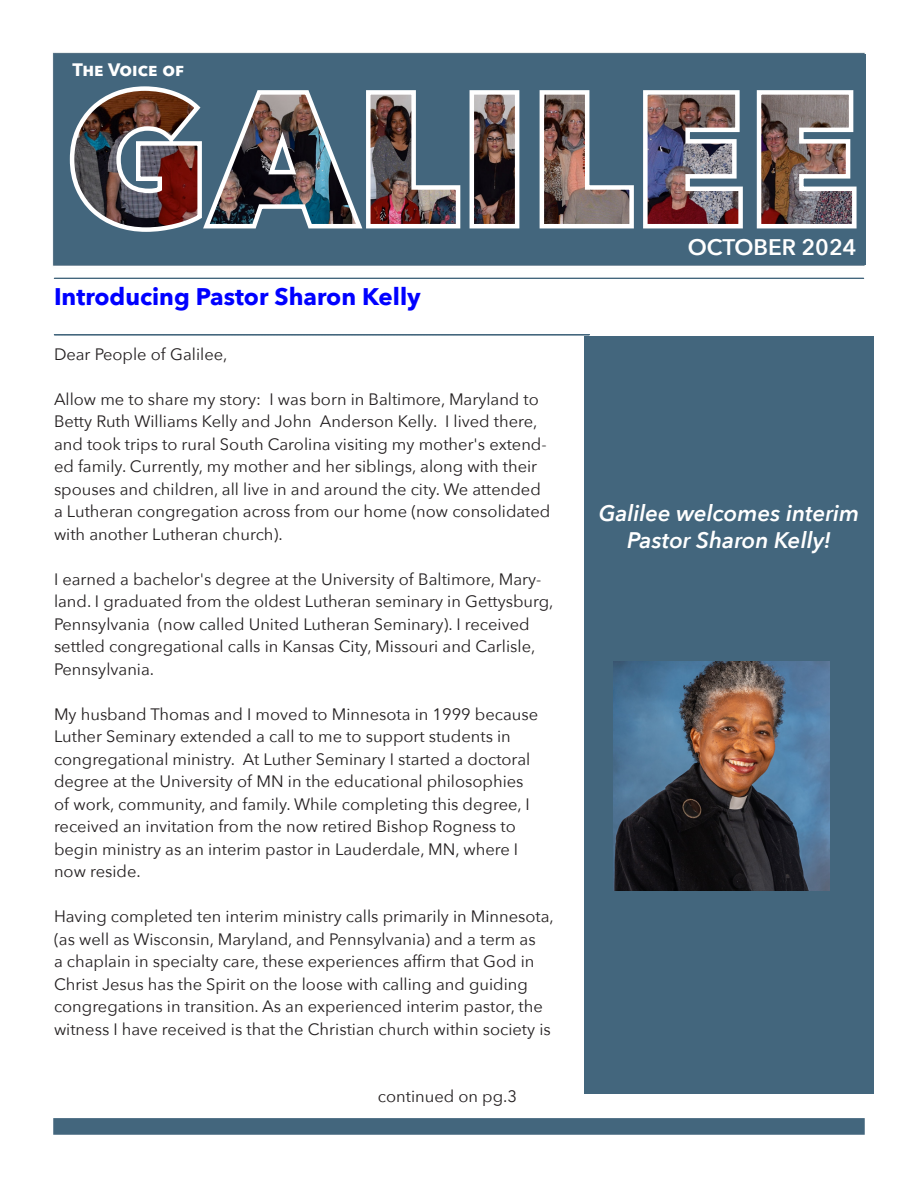
<style>
.page{position:relative;width:918px;height:1188px;background:#fff}
.page>*{position:absolute;margin:0;border:0;box-sizing:border-box;transform-origin:0 0}
.t1{font:700 24px "Avenir Next";color:#00f}
.t2{font:italic 600 22.5px/27px "Avenir Next";color:#fff;text-align:center}
.t3{font:600 22.5px "Avenir Next";color:#fff}
.t4{font:700 18px "Avenir Next";color:#fff}
.t5{font:900 18px "Avenir";color:#fff}
.t6{font:16.5px/22.5px "Avenir Next";color:#231f20}
</style>
<div class="page">
<img style="left:52px;top:52px;width:814px;height:227px">
<svg style="left:54px;top:334px;width:536px;height:1px"></svg>
<svg style="left:54px;top:278px;width:810px;height:1px"></svg>
<div style="left:53px;top:1118px;width:812px;height:17px;background:#43667d;border:2px solid #43667d"></div>
<div style="left:584px;top:337px;width:290px;height:757px;background:#43667d"></div>
<div style="left:54px;top:54px;width:812px;height:210px;background:#43667d"></div>
<img style="left:69px;top:86px;width:788px;height:146px">
<img style="left:613px;top:662px;width:216px;height:229px">
<p class="t4" style="left:72px;top:54px;width:113px">The Voice of</p>
<p class="t1" style="left:54px;top:276px;width:368px">Introducing Pastor Sharon Kelly</p>
<p class="t6" style="left:54px;top:342px;width:175px">Dear People of Galilee,</p>
<p class="t6" style="left:54px;top:387px;width:498px">Allow me to share my story: I was born in Baltimore, Maryland to Betty Ruth Williams Kelly and John Anderson Kelly. I lived there, and took trips to rural South Carolina visiting my mother's extend&shy;ed family. Currently, my mother and her siblings, along with their spouses and children, all live in and around the city. We attended a Lutheran congregation across from our home (now consolidated with another Lutheran church).</p>
<p class="t6" style="left:54px;top:567px;width:501px">I earned a bachelor's degree at the University of Baltimore, Mary&shy;land. I graduated from the oldest Lutheran seminary in Gettysburg, Pennsylvania (now called United Lutheran Seminary). I received settled congregational calls in Kansas City, Missouri and Carlisle, Pennsylvania.</p>
<p class="t6" style="left:54px;top:702px;width:486px">My husband Thomas and I moved to Minnesota in 1999 because</p>
<p class="t6" style="left:54px;top:725px;width:458px">Luther Seminary extended a call to me to support students in</p>
<p class="t6" style="left:54px;top:747px;width:478px">congregational ministry. At Luther Seminary I started a doctoral degree at the University of MN in the educational philosophies of work, community, and family. While completing this degree, I received an invitation from the now retired Bishop Rogness to</p>
<p class="t6" style="left:54px;top:837px;width:466px">begin ministry as an interim pastor in Lauderdale, MN, where I now reside.</p>
<p class="t6" style="left:54px;top:905px;width:501px">Having completed ten interim ministry calls primarily in Minnesota, (as well as Wisconsin, Maryland, and Pennsylvania) and a term as<br>a chaplain in specialty care, these experiences affirm that God in Christ Jesus has the Spirit on the loose with calling and guiding congregations in transition. As an experienced interim pastor, the witness I have received is that the Christian church within society is</p>
<p class="t6" style="left:378px;top:1085px;width:141px">continued on pg.3</p>
<p class="t3" style="left:688px;top:228px;width:170px">OCTOBER 2024</p>
<p class="t5" style="left:753px;top:233px;width:103px">AUGU 2024</p>
<p class="t2" style="left:599px;top:499px;width:262px">Galilee welcomes interim<br>Pastor Sharon Kelly!</p>
</div>
